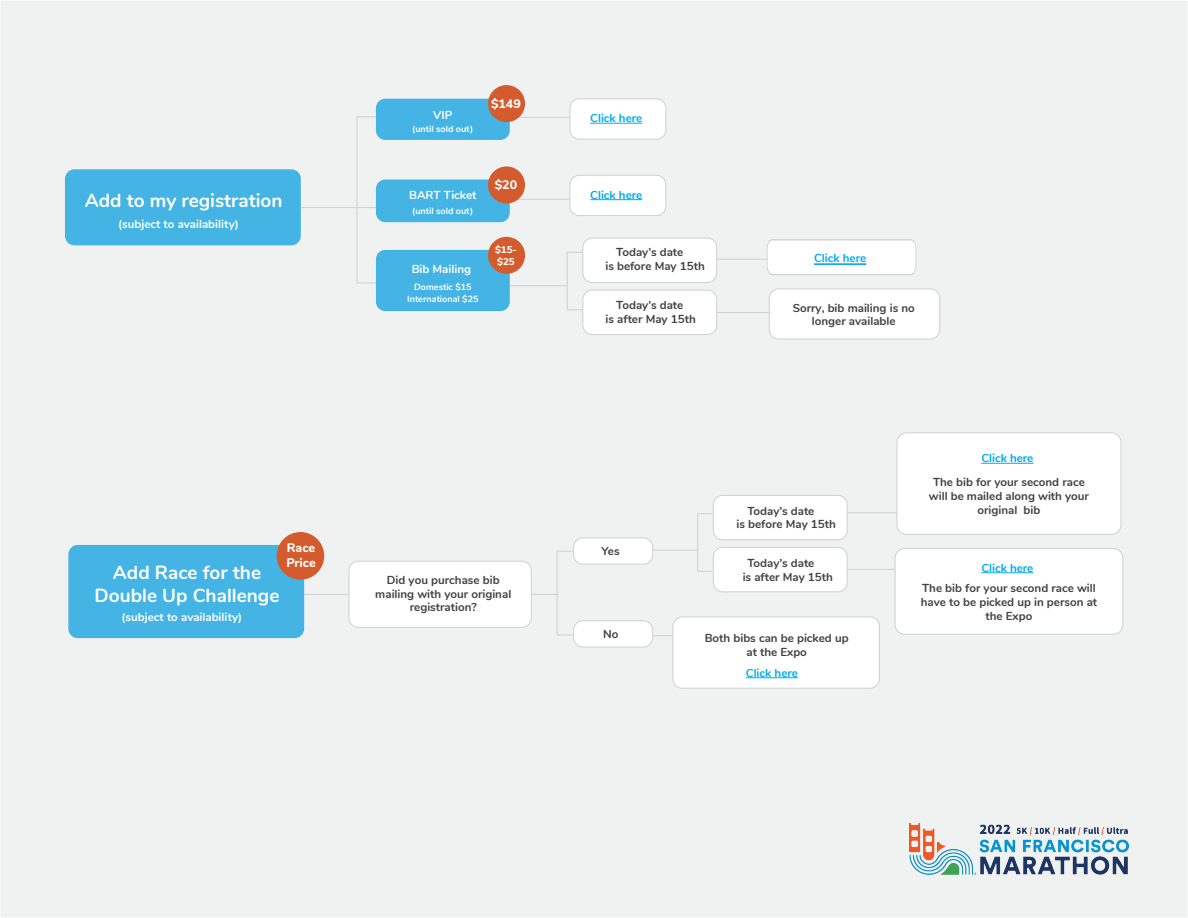
<style>
.page{position:relative;width:1188px;height:918px;background:#f0f1f1}
.page>*{position:absolute;margin:0;border:0;box-sizing:border-box;transform-origin:0 0}
.t1{font:700 19.05px/22.8px "Nunito";color:#fff;text-align:center}
.t2{font:800 12.45px/15px "Nunito";color:#fff}
.t3{font:700 11.55px/14px "Nunito";color:#424243;text-align:center}
.t4{font:700 11.55px "Nunito";color:#fff}
.t5{font:700 11.55px "Nunito";color:#00abeb}
.t6{font:800 9.75px/11.7px "Nunito";color:#fff}
.t7{font:700 9px/11.6px "Nunito";color:#fff;text-align:center}
</style>
<div class="page">
<hr style="left:713px;top:312px;width:68px;height:1px;background:#cfd0d2">
<hr style="left:713px;top:259px;width:59px;height:1px;background:#cfd0d2">
<hr style="left:507px;top:285px;width:60px;height:1px;background:#cfd0d2">
<svg style="left:566px;top:252px;width:16px;height:58px"></svg>
<hr style="left:516px;top:117px;width:57px;height:1px;background:#cfd0d2">
<hr style="left:506px;top:199px;width:69px;height:1px;background:#cfd0d2">
<hr style="left:297px;top:207px;width:79px;height:1px;background:#cfd0d2">
<svg style="left:356px;top:116px;width:32px;height:168px"></svg>
<svg style="left:767px;top:239px;width:149px;height:36px"></svg>
<div style="left:376px;top:99px;width:134px;height:41px;background:#43b4e4;border-radius:9px"></div>
<div style="left:376px;top:180px;width:134px;height:42px;background:#43b4e4;border-radius:9px"></div>
<div style="left:488px;top:166px;width:37px;height:37px;background:#d35b2e;border-radius:50%"></div>
<div style="left:376px;top:250px;width:134px;height:61px;background:#43b4e4;border-radius:9px"></div>
<div style="left:488px;top:237px;width:37px;height:37px;background:#d35b2e;border-radius:50%"></div>
<div style="left:488px;top:85px;width:37px;height:37px;background:#d35b2e;border-radius:50%"></div>
<div style="left:570px;top:99px;width:96px;height:40px;background:#fff;border-radius:9px"></div>
<div style="left:570px;top:98px;width:96px;height:42px;border:1px solid #cfd0d2;border-radius:9px"></div>
<hr style="left:590px;top:123px;width:52px;height:1px;background:#00abeb">
<div style="left:570px;top:175px;width:96px;height:41px;background:#fff;border-radius:9px"></div>
<div style="left:570px;top:175px;width:96px;height:41px;border:1px solid #cfd0d2;border-radius:9px"></div>
<hr style="left:590px;top:199px;width:52px;height:1px;background:#00abeb">
<div style="left:769px;top:289px;width:171px;height:50px;background:#fff;border-radius:9px"></div>
<div style="left:769px;top:288px;width:171px;height:51px;border:1px solid #cfd0d2;border-radius:9px"></div>
<div style="left:65px;top:169px;width:236px;height:76px;background:#43b4e4;border-radius:9px"></div>
<div style="left:583px;top:238px;width:134px;height:45px;background:#fff;border-radius:9px"></div>
<div style="left:582px;top:238px;width:135px;height:45px;border:1px solid #cfd0d2;border-radius:9px"></div>
<div style="left:583px;top:290px;width:134px;height:45px;background:#fff;border-radius:9px"></div>
<div style="left:582px;top:290px;width:135px;height:45px;border:1px solid #cfd0d2;border-radius:9px"></div>
<hr style="left:843px;top:512px;width:54px;height:1px;background:#cfd0d2">
<hr style="left:841px;top:569px;width:56px;height:1px;background:#cfd0d2">
<hr style="left:651px;top:635px;width:69px;height:1px;background:#cfd0d2">
<hr style="left:651px;top:550px;width:46px;height:1px;background:#cfd0d2">
<div style="left:697px;top:513px;width:16px;height:59px;border:1px solid #cfd0d2"></div>
<hr style="left:301px;top:594px;width:75px;height:1px;background:#cfd0d2">
<hr style="left:497px;top:594px;width:61px;height:1px;background:#cfd0d2">
<svg style="left:556px;top:551px;width:22px;height:85px"></svg>
<div style="left:574px;top:538px;width:79px;height:26px;background:#fff;border-radius:9px"></div>
<div style="left:573px;top:537px;width:80px;height:28px;border:1px solid #cfd0d2;border-radius:9px"></div>
<div style="left:574px;top:621px;width:79px;height:26px;background:#fff;border-radius:9px"></div>
<div style="left:573px;top:620px;width:80px;height:27px;border:1px solid #cfd0d2;border-radius:9px"></div>
<div style="left:349px;top:561px;width:182px;height:66px;background:#fff;border-radius:9px"></div>
<div style="left:349px;top:561px;width:183px;height:67px;border:1px solid #cfd0d2;border-radius:9px"></div>
<div style="left:673px;top:617px;width:206px;height:71px;background:#fff;border-radius:9px"></div>
<div style="left:673px;top:616px;width:207px;height:73px;border:1px solid #cfd0d2;border-radius:9px"></div>
<div style="left:897px;top:433px;width:224px;height:101px;background:#fff;border-radius:9px"></div>
<div style="left:897px;top:432px;width:224px;height:103px;border:1px solid #cfd0d2;border-radius:9px"></div>
<div style="left:68px;top:545px;width:236px;height:93px;background:#43b4e4;border-radius:9px"></div>
<div style="left:895px;top:549px;width:228px;height:85px;background:#fff;border-radius:9px"></div>
<div style="left:895px;top:548px;width:228px;height:87px;border:1px solid #cfd0d2;border-radius:9px"></div>
<div style="left:277px;top:532px;width:47px;height:48px;background:#d35b2e;border-radius:50%"></div>
<div style="left:713px;top:495px;width:134px;height:45px;background:#fff;border-radius:9px"></div>
<div style="left:713px;top:495px;width:135px;height:45px;border:1px solid #cfd0d2;border-radius:9px"></div>
<div style="left:713px;top:547px;width:134px;height:45px;background:#fff;border-radius:9px"></div>
<div style="left:713px;top:547px;width:135px;height:45px;border:1px solid #cfd0d2;border-radius:9px"></div>
<hr style="left:981px;top:463px;width:52px;height:1px;background:#00abeb">
<hr style="left:981px;top:572px;width:52px;height:1px;background:#00abeb">
<hr style="left:814px;top:264px;width:52px;height:1px;background:#00abeb">
<img style="left:909px;top:823px;width:219px;height:52px">
<hr style="left:746px;top:677px;width:52px;height:1px;background:#00abeb">
<p class="t4" style="left:433px;top:106px;width:21px">VIP</p>
<p class="t7" style="left:412px;top:122px;width:63px">(until sold out)</p>
<p class="t2" style="left:491px;top:95px;width:31px">$149</p>
<p class="t5" style="left:590px;top:110px;width:54px">Click here</p>
<h1 class="t1" style="left:85px;top:188px;width:199px">Add to my registration</h1>
<p class="t4" style="left:118px;top:215px;width:122px">(subject to availability)</p>
<p class="t4" style="left:409px;top:186px;width:69px">BART Ticket</p>
<p class="t7" style="left:412px;top:204px;width:63px">(until sold out)</p>
<p class="t2" style="left:495px;top:177px;width:24px">$20</p>
<p class="t5" style="left:590px;top:186px;width:54px">Click here</p>
<p class="t4" style="left:412px;top:261px;width:61px">Bib Mailing</p>
<p class="t7" style="left:407px;top:281px;width:73px">Domestic $15<br>International $25</p>
<p class="t6" style="left:495px;top:243px;width:23px">$15- $25</p>
<p class="t3" style="left:605px;top:244px;width:101px;text-align:left;text-indent:11px">Today’s date<br>is before May 15th</p>
<p class="t3" style="left:606px;top:297px;width:92px">Today’s date<br>is after May 15th</p>
<p class="t5" style="left:814px;top:250px;width:54px">Click here</p>
<p class="t3" style="left:793px;top:300px;width:124px">Sorry, bib mailing is no longer available</p>
<p class="t5" style="left:981px;top:450px;width:54px">Click here</p>
<h1 class="t1" style="left:95px;top:560px;width:186px">Add Race for the<br>Double Up Challenge</h1>
<p class="t4" style="left:122px;top:608px;width:122px">(subject to availability)</p>
<p class="t2" style="left:286px;top:539px;width:31px">Race<br>Price</p>
<p class="t3" style="left:375px;top:572px;width:137px">Did you purchase bib mailing with your original registration?</p>
<p class="t3" style="left:602px;top:544px;width:20px">Yes</p>
<p class="t3" style="left:737px;top:503px;width:101px;text-align:left;text-indent:11px">Today’s date<br>is before May 15th</p>
<p class="t3" style="left:743px;top:556px;width:92px;text-align:left;text-indent:5px">Today’s date<br>is after May 15th</p>
<p class="t3" style="left:929px;top:475px;width:162px">The bib for your second race will be mailed along with your original bib</p>
<p class="t5" style="left:981px;top:559px;width:54px">Click here</p>
<p class="t3" style="left:921px;top:580px;width:178px">The bib for your second race will have to be picked up in person at the Expo</p>
<p class="t3" style="left:603px;top:626px;width:17px">No</p>
<p class="t3" style="left:705px;top:630px;width:145px">Both bibs can be picked up at the Expo</p>
<p class="t5" style="left:746px;top:664px;width:54px">Click here</p>
</div>
